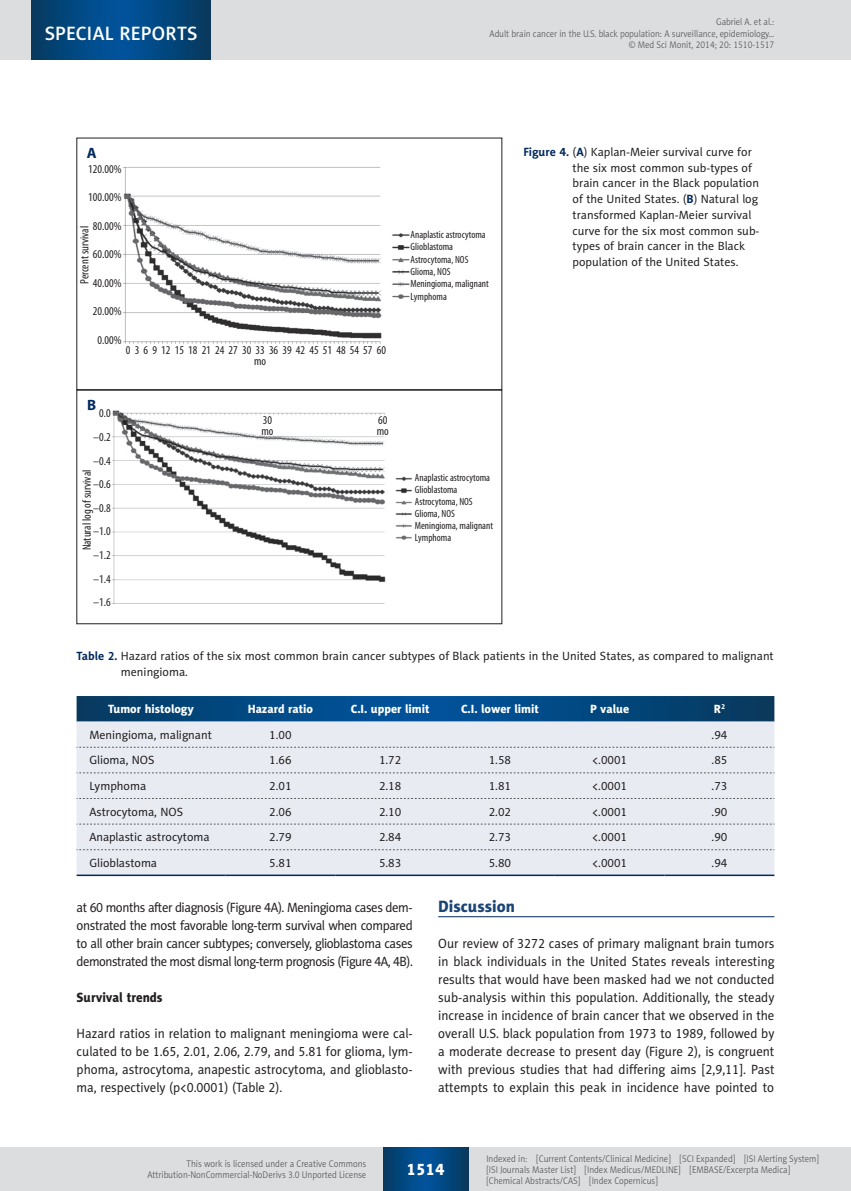
<style>
.page{position:relative;width:851px;height:1191px;background:#fff}
.page>*{position:absolute;margin:0;border:0;box-sizing:border-box;transform-origin:0 0}
.t1{font:19.5px "Naomi Sans EFN Medium";letter-spacing:.01em;color:#fff}
.MSM_Headline_1{font:16.5px "Naomi Sans EFN Heavy";color:#1a4574}
.t2{font:16.5px "Naomi Sans EFN Heavy";color:#fff}
.t3{font:700 15px "Myriad Pro";color:#00295c}
.MSM_Body{font:13.5px/18px "Naomi Sans EFN";color:#231f20;text-align:justify;scale:.95 1}
.MSM_Headline_2{font:13.5px "Naomi Sans EFN Heavy";color:#231f20;scale:.95 1}
.MSM_Rycina_tytul{font:12px/15.8px "Naomi Sans EFN";color:#231f20}
.MSM_Tabela_zawartosc{font:12px "Naomi Sans EFN";color:#231f20}
.t4{font:condensed 12px/23.7px "Myriad Pro";color:#231f20}
.MSM_Tabela_tytul{font:12px/15.8px "Naomi Sans EFN";color:#231f20}
.MSM_Tabela_Head{font:12px "Naomi Sans EFN Heavy";color:#fff}
.t5{font:condensed 10.5px/12.5px "Myriad Pro";color:#231f20}
.t6{font:9.75px/11.2px "Naomi Sans EFN Light";color:#57585a;text-align:right;scale:.9 1}
.s1{font-weight:700;color:#00295c}
</style>
<div class="page">
<hr style="left:438px;top:916px;width:336px;height:1px;background:#00295c">
<svg style="left:77px;top:696px;width:697px;height:25px;background:#02477f"></svg>
<div style="left:77px;top:721px;width:697px;height:153px;background:#e8ebf2"></div>
<svg style="left:77px;top:747px;width:697px;height:1px"></svg>
<svg style="left:77px;top:772px;width:697px;height:1px"></svg>
<svg style="left:77px;top:798px;width:697px;height:1px"></svg>
<svg style="left:77px;top:824px;width:697px;height:1px"></svg>
<svg style="left:77px;top:849px;width:697px;height:1px"></svg>
<hr style="left:77px;top:874px;width:148px;height:2px;background:#00295c">
<hr style="left:225px;top:874px;width:110px;height:2px;background:#00295c">
<hr style="left:335px;top:874px;width:110px;height:2px;background:#00295c">
<hr style="left:445px;top:874px;width:109px;height:2px;background:#00295c">
<hr style="left:554px;top:874px;width:110px;height:2px;background:#00295c">
<hr style="left:664px;top:874px;width:110px;height:2px;background:#00295c">
<img style="left:123px;top:167px;width:287px;height:177px">
<div style="left:77px;top:138px;width:425px;height:252px;border:1px solid #231f20"></div>
<img style="left:111px;top:410px;width:301px;height:194px">
<div style="left:0;top:1148px;width:850px;height:43px;background:#dcdddf"></div>
<svg style="left:383px;top:1147px;width:85px;height:43px;background:#02477e"></svg>
<div style="left:0;top:0;width:850px;height:60px;background:#dcdddf"></div>
<hr style="left:850px;top:0;width:1px;height:60px;background:#dcdddf">
<svg style="left:32px;top:0;width:178px;height:60px;background:#02477f"></svg>
<h1 class="t1" style="left:45px;top:22px;width:155px">SPECIAL REPORTS</h1>
<p class="t6" style="left:489px;top:16px;width:318px">Gabriel A. et al.:<br>Adult brain cancer in the U.S. black population: A surveillance, epidemiology… © Med Sci Monit, 2014; 20: 1510-1517</p>
<p class="t3" style="left:87px;top:143px;width:11px">A</p>
<p class="t4" style="left:88px;top:157px;width:35px">120.00%</p>
<p class="t4" style="left:88px;top:185px;width:35px">100.00%</p>
<p class="t4" style="left:93px;top:214px;width:30px">80.00%</p>
<p class="t4" style="left:93px;top:242px;width:30px">60.00%</p>
<p class="t4" style="left:93px;top:271px;width:30px">40.00%</p>
<p class="t4" style="left:93px;top:299px;width:30px">20.00%</p>
<p class="t4" style="left:97px;top:328px;width:25px">0.00%</p>
<p class="t4" style="left:72px;top:284px;width:59px;rotate:-90deg">Percent survival</p>
<p class="t5" style="left:410px;top:228px;width:80px">Anaplastic astrocytoma<br>Glioblastoma<br>Astrocytoma, NOS<br>Glioma, NOS<br>Meningioma, malignant<br>Lymphoma</p>
<p class="t4" style="left:254px;top:344px;width:133px;line-height:10.9px;text-indent:-128px">0 3 6 9 12 15 18 21 24 27 30 33 36 39 42 45 51 48 54 57 60 mo</p>
<p class="t3" style="left:87px;top:395px;width:11px">B</p>
<p class="t4" style="left:93px;top:401px;width:19px;text-align:center">0.0 –0.2 –0.4 –0.6 –0.8 –1.0 –1.2 –1.4 –1.6</p>
<p class="t4" style="left:261px;top:415px;width:14px;line-height:10.5px">30 mo</p>
<p class="t4" style="left:376px;top:415px;width:14px;line-height:10.5px">60 mo</p>
<p class="t4" style="left:75px;top:550px;width:82px;rotate:-90deg">Natural log of survival</p>
<p class="t5" style="left:415px;top:472px;width:80px;line-height:12px">Anaplastic astrocytoma<br>Glioblastoma<br>Astrocytoma, NOS<br>Glioma, NOS<br>Meningioma, malignant<br>Lymphoma</p>
<p class="MSM_Rycina_tytul" style="left:572px;top:144px;width:188px;text-indent:-49px"><span class="s1">Figure 4.</span> (<span class="s1">A</span>) Kaplan-Meier survival curve for the six most common sub-types of brain cancer in the Black population of the United States. (<span class="s1">B</span>) Natural log transformed Kaplan-Meier survival curve for the six most common sub&shy;types of brain cancer in the Black population of the United States.</p>
<p class="MSM_Tabela_tytul" style="left:121px;top:648px;width:654px;text-indent:-44px"><span class="s1">Table 2.</span> Hazard ratios of the six most common brain cancer subtypes of Black patients in the United States, as compared to malignant meningioma.</p>
<p class="MSM_Tabela_Head" style="left:108px;top:702px;width:88px">Tumor histology</p>
<p class="MSM_Tabela_Head" style="left:248px;top:702px;width:67px">Hazard ratio</p>
<p class="MSM_Tabela_Head" style="left:351px;top:702px;width:80px">C.I. upper limit</p>
<p class="MSM_Tabela_Head" style="left:461px;top:702px;width:79px">C.I. lower limit</p>
<p class="MSM_Tabela_Head" style="left:590px;top:702px;width:41px">P value</p>
<p class="MSM_Tabela_Head" style="left:713px;top:702px;width:13px">R<sup>2</sup></p>
<p class="MSM_Tabela_zawartosc" style="left:89px;top:728px;width:124px">Meningioma, malignant</p>
<p class="MSM_Tabela_zawartosc" style="left:269px;top:728px;width:24px">1.00</p>
<p class="MSM_Tabela_zawartosc" style="left:711px;top:728px;width:17px">.94</p>
<p class="MSM_Tabela_zawartosc" style="left:89px;top:753px;width:67px">Glioma, NOS</p>
<p class="MSM_Tabela_zawartosc" style="left:269px;top:753px;width:24px">1.66</p>
<p class="MSM_Tabela_zawartosc" style="left:379px;top:753px;width:24px">1.72</p>
<p class="MSM_Tabela_zawartosc" style="left:488px;top:753px;width:24px">1.58</p>
<p class="MSM_Tabela_zawartosc" style="left:592px;top:753px;width:36px">&lt;.0001</p>
<p class="MSM_Tabela_zawartosc" style="left:711px;top:753px;width:17px">.85</p>
<p class="MSM_Tabela_zawartosc" style="left:89px;top:779px;width:58px">Lymphoma</p>
<p class="MSM_Tabela_zawartosc" style="left:269px;top:779px;width:24px">2.01</p>
<p class="MSM_Tabela_zawartosc" style="left:379px;top:779px;width:24px">2.18</p>
<p class="MSM_Tabela_zawartosc" style="left:488px;top:779px;width:24px">1.81</p>
<p class="MSM_Tabela_zawartosc" style="left:592px;top:779px;width:36px">&lt;.0001</p>
<p class="MSM_Tabela_zawartosc" style="left:711px;top:779px;width:17px">.73</p>
<p class="MSM_Tabela_zawartosc" style="left:89px;top:804px;width:95px">Astrocytoma, NOS</p>
<p class="MSM_Tabela_zawartosc" style="left:269px;top:804px;width:24px">2.06</p>
<p class="MSM_Tabela_zawartosc" style="left:379px;top:804px;width:24px">2.10</p>
<p class="MSM_Tabela_zawartosc" style="left:488px;top:804px;width:24px">2.02</p>
<p class="MSM_Tabela_zawartosc" style="left:592px;top:804px;width:36px">&lt;.0001</p>
<p class="MSM_Tabela_zawartosc" style="left:711px;top:804px;width:17px">.90</p>
<p class="MSM_Tabela_zawartosc" style="left:89px;top:830px;width:122px">Anaplastic astrocytoma</p>
<p class="MSM_Tabela_zawartosc" style="left:269px;top:830px;width:24px">2.79</p>
<p class="MSM_Tabela_zawartosc" style="left:379px;top:830px;width:24px">2.84</p>
<p class="MSM_Tabela_zawartosc" style="left:488px;top:830px;width:24px">2.73</p>
<p class="MSM_Tabela_zawartosc" style="left:592px;top:830px;width:36px">&lt;.0001</p>
<p class="MSM_Tabela_zawartosc" style="left:711px;top:830px;width:17px">.90</p>
<p class="MSM_Tabela_zawartosc" style="left:89px;top:856px;width:69px">Glioblastoma</p>
<p class="MSM_Tabela_zawartosc" style="left:269px;top:856px;width:24px">5.81</p>
<p class="MSM_Tabela_zawartosc" style="left:379px;top:856px;width:24px">5.83</p>
<p class="MSM_Tabela_zawartosc" style="left:488px;top:856px;width:24px">5.80</p>
<p class="MSM_Tabela_zawartosc" style="left:592px;top:856px;width:36px">&lt;.0001</p>
<p class="MSM_Tabela_zawartosc" style="left:711px;top:856px;width:17px">.94</p>
<p class="MSM_Body" style="left:77px;top:898px;width:355px">at 60 months after diagnosis (Figure 4A). Meningioma cases dem&shy;onstrated the most favorable long-term survival when compared to all other brain cancer subtypes; conversely, glioblastoma cases demonstrated the most dismal long-term prognosis (Figure 4A, 4B).</p>
<p class="MSM_Headline_2" style="left:77px;top:989px;width:92px">Survival trends</p>
<p class="MSM_Body" style="left:77px;top:1024px;width:355px">Hazard ratios in relation to malignant meningioma were cal&shy;culated to be 1.65, 2.01, 2.06, 2.79, and 5.81 for glioma, lym&shy;phoma, astrocytoma, anapestic astrocytoma, and glioblasto&shy;ma, respectively (p&lt;0.0001) (Table 2).</p>
<p class="MSM_Headline_1" style="left:438px;top:896px;width:78px">Discussion</p>
<p class="MSM_Body" style="left:438px;top:934px;width:355px">Our review of 3272 cases of primary malignant brain tumors in black individuals in the United States reveals interesting results that would have been masked had we not conducted sub-analysis within this population. Additionally, the steady increase in incidence of brain cancer that we observed in the overall U.S. black population from 1973 to 1989, followed by a moderate decrease to present day (Figure 2), is congruent with previous studies that had differing aims [2,9,11]. Past attempts to explain this peak in incidence have pointed to</p>
<p class="t6" style="left:147px;top:1158px;width:245px">This work is licensed under a Creative Commons<br>Attribution-NonCommercial-NoDerivs 3.0 Unported License</p>
<p class="t2" style="left:406px;top:1159px;width:40px">1514</p>
<p class="t6" style="left:486px;top:1152px;width:371px;text-align:left">Indexed in: [Current Contents/Clinical Medicine] [SCI Expanded] [ISI Alerting System] [ISI Journals Master List] [Index Medicus/MEDLINE] [EMBASE/Excerpta Medica] [Chemical Abstracts/CAS] [Index Copernicus]</p>
</div>
